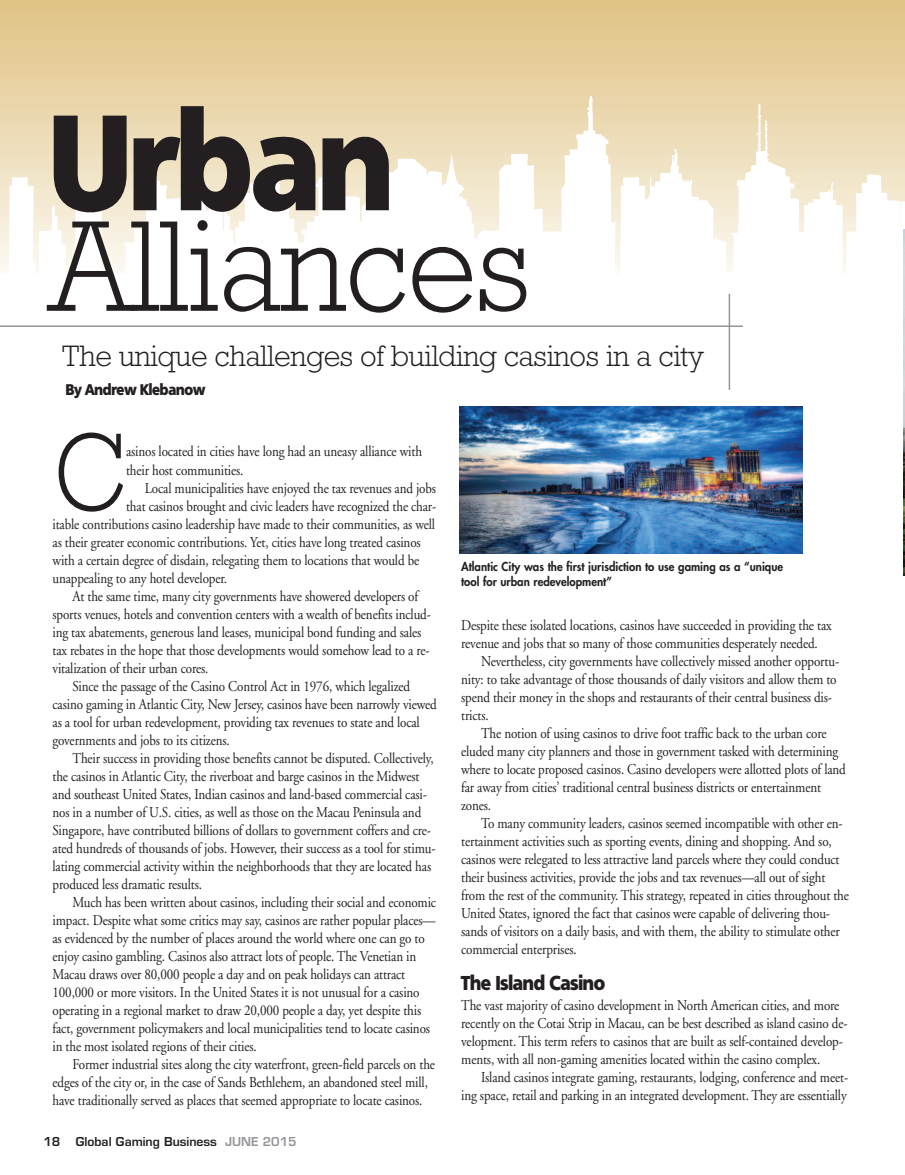
<style>
.page{position:relative;width:905px;height:1175px;background:#fff}
.page>*{position:absolute;margin:0;border:0;box-sizing:border-box;transform-origin:0 0}
.t1{font:300 131.4px "Rockwell";letter-spacing:-.01em;color:#231f20;scale:.95 1}
.t2{font:131.4px "Fustian";letter-spacing:-.01em;color:#231f20;scale:.87 1}
.t3{font:300 112.95px "Rockwell";color:#231f20;scale:.87 1}
.t4{font:300 30px "Rockwell";letter-spacing:-.01em;color:#231f20}
.t5{font:19.5px "Fustian";letter-spacing:-.01em;color:#231f20;scale:.87 1}
.t6{font:15px/18px "Adobe Garamond";letter-spacing:-.01em;color:#231f20;scale:.87 1}
.t7{font:15px "Fustian";letter-spacing:-.01em;color:#231f20;scale:.87 1}
.t8{font:800 12px/15px "Futura";color:#231f20;scale:.95 1}
.t9{font:600 12px "Eurostile";color:#231f20}
.s1{color:#939598}
</style>
<div class="page">
<svg style="left:0;top:0;width:904px;height:96px"></svg>
<svg style="left:0;top:96px;width:904px;height:176px"></svg>
<img style="left:903px;top:230px;width:1px;height:346px">
<img style="left:459px;top:406px;width:343px;height:147px">
<hr style="left:0;top:325px;width:742px;height:2px;background:#939598">
<hr style="left:728px;top:294px;width:2px;height:96px;background:#939598">
<h1 class="t2" style="left:50px;top:88px;width:396px">Urban</h1>
<h1 class="t1" style="left:50px;top:221px;width:508px">Alliances</h1>
<h3 class="t4" style="left:62px;top:346px;width:643px">The unique challenges of building casinos in a city</h3>
<p class="t7" style="left:66px;top:381px;width:162px">By Andrew Klebanow</p>
<h2 class="t3" style="left:53px;top:434px;width:86px">C</h2>
<p class="t6" style="left:126px;top:444px;width:342px">asinos located in cities have long had an uneasy alliance with their host communities.</p>
<p class="t6" style="left:145px;top:480px;width:336px">Local municipalities have enjoyed the tax revenues and jobs</p>
<p class="t6" style="left:126px;top:498px;width:358px">that casinos brought and civic leaders have recognized the char-</p>
<p class="t6" style="left:53px;top:516px;width:441px">itable contributions casino leadership have made to their communities, as well</p>
<p class="t6" style="left:53px;top:534px;width:425px">as their greater economic contributions. Yet, cities have long treated casinos</p>
<p class="t6" style="left:53px;top:552px;width:423px">with a certain degree of disdain, relegating them to locations that would be</p>
<p class="t6" style="left:53px;top:570px;width:202px">unappealing to any hotel developer.</p>
<p class="t6" style="left:72px;top:588px;width:399px">At the same time, many city governments have showered developers of</p>
<p class="t6" style="left:53px;top:606px;width:436px">sports venues, hotels and convention centers with a wealth of benefits includ-</p>
<p class="t6" style="left:53px;top:624px;width:425px">ing tax abatements, generous land leases, municipal bond funding and sales</p>
<p class="t6" style="left:53px;top:642px;width:435px">tax rebates in the hope that those developments would somehow lead to a re-</p>
<p class="t6" style="left:53px;top:660px;width:181px">vitalization of their urban cores.</p>
<p class="t6" style="left:72px;top:678px;width:389px">Since the passage of the Casino Control Act in 1976, which legalized</p>
<p class="t6" style="left:53px;top:696px;width:443px">casino gaming in Atlantic City, New Jersey, casinos have been narrowly viewed</p>
<p class="t6" style="left:53px;top:714px;width:423px">as a tool for urban redevelopment, providing tax revenues to state and local</p>
<p class="t6" style="left:53px;top:732px;width:205px">governments and jobs to its citizens.</p>
<p class="t6" style="left:72px;top:750px;width:416px">Their success in providing those benefits cannot be disputed. Collectively,</p>
<p class="t6" style="left:53px;top:768px;width:423px">the casinos in Atlantic City, the riverboat and barge casinos in the Midwest</p>
<p class="t6" style="left:53px;top:786px;width:432px">and southeast United States, Indian casinos and land-based commercial casi-</p>
<p class="t6" style="left:53px;top:804px;width:425px">nos in a number of U.S. cities, as well as those on the Macau Peninsula and</p>
<p class="t6" style="left:53px;top:822px;width:436px">Singapore, have contributed billions of dollars to government coffers and cre-</p>
<p class="t6" style="left:52px;top:840px;width:442px">ated hundreds of thousands of jobs. However, their success as a tool for stimu-</p>
<p class="t6" style="left:52px;top:858px;width:437px">lating commercial activity within the neighborhoods that they are located has</p>
<p class="t6" style="left:52px;top:876px;width:173px">produced less dramatic results.</p>
<p class="t6" style="left:72px;top:894px;width:419px">Much has been written about casinos, including their social and economic</p>
<p class="t6" style="left:52px;top:912px;width:442px">impact. Despite what some critics may say, casinos are rather popular places—</p>
<p class="t6" style="left:52px;top:930px;width:429px">as evidenced by the number of places around the world where one can go to</p>
<p class="t6" style="left:52px;top:948px;width:419px">enjoy casino gambling. Casinos also attract lots of people. The Venetian in</p>
<p class="t6" style="left:52px;top:966px;width:407px">Macau draws over 80,000 people a day and on peak holidays can attract</p>
<p class="t6" style="left:52px;top:984px;width:423px">100,000 or more visitors. In the United States it is not unusual for a casino</p>
<p class="t6" style="left:52px;top:1002px;width:425px">operating in a regional market to draw 20,000 people a day, yet despite this</p>
<p class="t6" style="left:52px;top:1020px;width:435px">fact, government policymakers and local municipalities tend to locate casinos</p>
<p class="t6" style="left:52px;top:1038px;width:236px">in the most isolated regions of their cities.</p>
<p class="t6" style="left:72px;top:1056px;width:418px">Former industrial sites along the city waterfront, green-field parcels on the</p>
<p class="t6" style="left:52px;top:1074px;width:433px">edges of the city or, in the case of Sands Bethlehem, an abandoned steel mill,</p>
<p class="t6" style="left:52px;top:1092px;width:427px">have traditionally served as places that seemed appropriate to locate casinos.</p>
<p class="t9" style="left:44px;top:1137px;width:18px">18</p>
<p class="t9" style="left:76px;top:1137px;width:222px">Global Gaming Business <span class="s1">JUNE 2015</span></p>
<p class="t8" style="left:461px;top:559px;width:340px">Atlantic City was the first jurisdiction to use gaming as a “unique tool for urban redevelopment”</p>
<p class="t6" style="left:461px;top:617px;width:427px">Despite these isolated locations, casinos have succeeded in providing the tax</p>
<p class="t6" style="left:461px;top:635px;width:411px">revenue and jobs that so many of those communities desperately needed.</p>
<p class="t6" style="left:481px;top:653px;width:413px">Nevertheless, city governments have collectively missed another opportu-</p>
<p class="t6" style="left:461px;top:671px;width:433px">nity: to take advantage of those thousands of daily visitors and allow them to</p>
<p class="t6" style="left:461px;top:689px;width:428px">spend their money in the shops and restaurants of their central business dis-</p>
<p class="t6" style="left:461px;top:707px;width:33px">tricts.</p>
<p class="t6" style="left:481px;top:725px;width:398px">The notion of using casinos to drive foot traffic back to the urban core</p>
<p class="t6" style="left:461px;top:743px;width:435px">eluded many city planners and those in government tasked with determining</p>
<p class="t6" style="left:461px;top:761px;width:444px">where to locate proposed casinos. Casino developers were allotted plots of land</p>
<p class="t6" style="left:461px;top:779px;width:415px">far away from cities’ traditional central business districts or entertainment</p>
<p class="t6" style="left:461px;top:797px;width:36px">zones.</p>
<p class="t6" style="left:481px;top:815px;width:417px">To many community leaders, casinos seemed incompatible with other en-</p>
<p class="t6" style="left:461px;top:833px;width:427px">tertainment activities such as sporting events, dining and shopping. And so,</p>
<p class="t6" style="left:461px;top:851px;width:436px">casinos were relegated to less attractive land parcels where they could conduct</p>
<p class="t6" style="left:461px;top:869px;width:420px">their business activities, provide the jobs and tax revenues—all out of sight</p>
<p class="t6" style="left:461px;top:887px;width:447px">from the rest of the community. This strategy, repeated in cities throughout the</p>
<p class="t6" style="left:461px;top:905px;width:425px">United States, ignored the fact that casinos were capable of delivering thou-</p>
<p class="t6" style="left:461px;top:923px;width:437px">sands of visitors on a daily basis, and with them, the ability to stimulate other</p>
<p class="t6" style="left:461px;top:941px;width:134px">commercial enterprises.</p>
<h3 class="t5" style="left:461px;top:971px;width:167px">The Island Casino</h3>
<p class="t6" style="left:461px;top:997px;width:445px">The vast majority of casino development in North American cities, and more recently on the Cotai Strip in Macau, can be best described as island casino de&shy;velopment. This term refers to casinos that are built as self-contained develop&shy;ments, with all non-gaming amenities located within the casino complex.</p>
<p class="t6" style="left:461px;top:1069px;width:446px;text-align:right">Island casinos integrate gaming, restaurants, lodging, conference and meet-<br>ing space, retail and parking in an integrated development. They are essentially</p>
</div>
